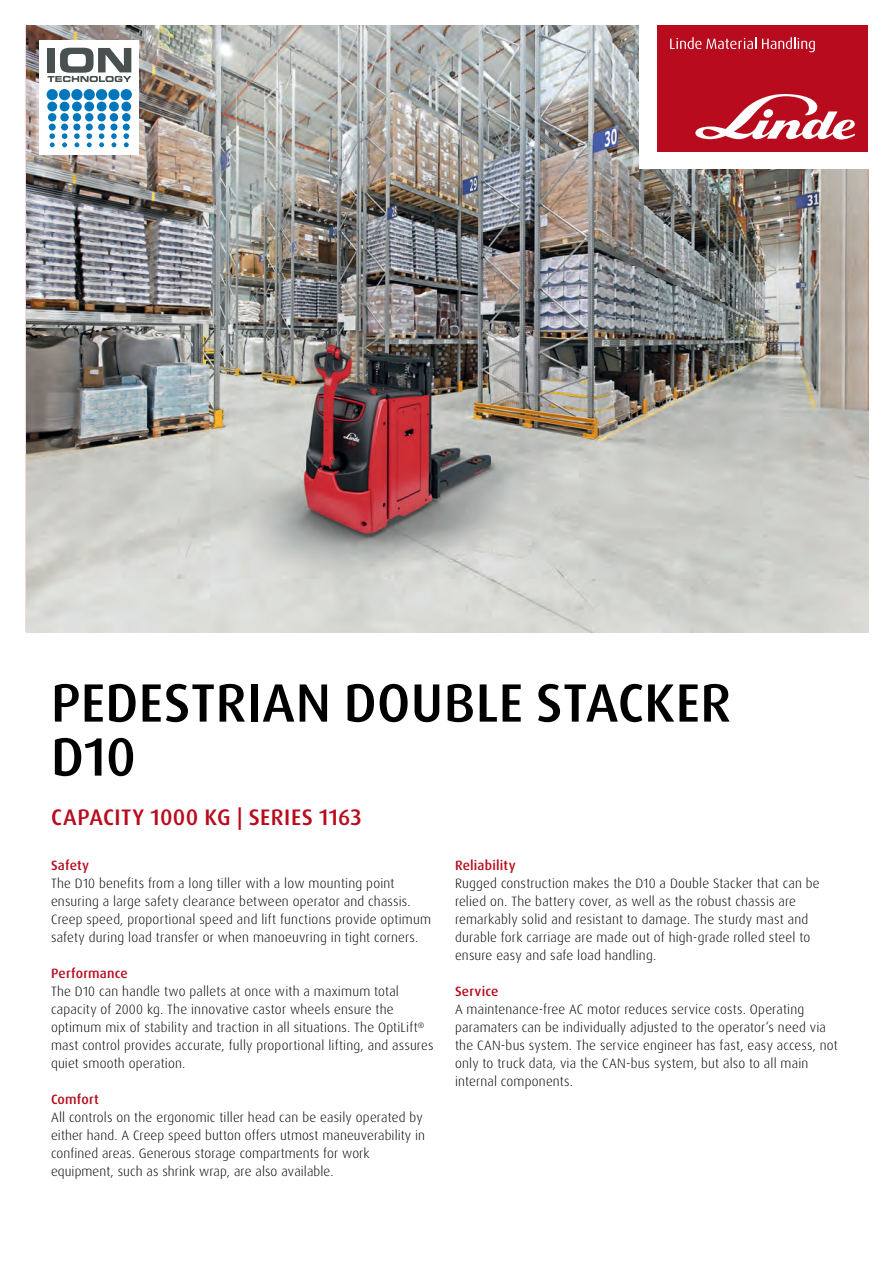
<style>
.page{position:relative;width:893px;height:1263px;background:#fff}
.page>*{position:absolute;margin:0;border:0;box-sizing:border-box;transform-origin:0 0}
.t1{font:500 54px/54px "Dax Pro";letter-spacing:.005em;color:#000}
.t2{font:500 22.5px "Dax Pro";letter-spacing:.02em;color:#b80c1e}
.t3{font:300 13.5px/18px "Dax Pro";letter-spacing:.01em;color:#000}
.t4{font:500 13.5px "Dax Pro";letter-spacing:.015em;color:#b80c1e}
</style>
<div class="page">
<img style="left:26px;top:25px;width:843px;height:607px">
<div style="left:39px;top:40px;width:100px;height:115px;background:#fff"></div>
<div style="left:47px;top:102px;width:10px;height:9px;background:#0077ba;border-radius:50%"></div>
<div style="left:48px;top:113px;width:8px;height:8px;background:#0077ba;border-radius:50%"></div>
<div style="left:49px;top:124px;width:7px;height:7px;background:#0077ba;border-radius:50%"></div>
<svg style="left:49px;top:133px;width:6px;height:14px"></svg>
<div style="left:60px;top:102px;width:9px;height:9px;background:#0077ba;border-radius:50%"></div>
<div style="left:60px;top:113px;width:9px;height:8px;background:#0077ba;border-radius:50%"></div>
<div style="left:61px;top:124px;width:7px;height:7px;background:#0077ba;border-radius:50%"></div>
<svg style="left:62px;top:133px;width:5px;height:14px"></svg>
<div style="left:72px;top:102px;width:10px;height:9px;background:#0077ba;border-radius:50%"></div>
<div style="left:73px;top:113px;width:8px;height:8px;background:#0077ba;border-radius:50%"></div>
<div style="left:73px;top:124px;width:7px;height:7px;background:#0077ba;border-radius:50%"></div>
<svg style="left:74px;top:133px;width:6px;height:14px"></svg>
<div style="left:84px;top:102px;width:10px;height:9px;background:#0077ba;border-radius:50%"></div>
<div style="left:85px;top:113px;width:8px;height:8px;background:#0077ba;border-radius:50%"></div>
<div style="left:86px;top:124px;width:7px;height:7px;background:#0077ba;border-radius:50%"></div>
<svg style="left:86px;top:133px;width:6px;height:14px"></svg>
<div style="left:97px;top:102px;width:9px;height:9px;background:#0077ba;border-radius:50%"></div>
<div style="left:97px;top:113px;width:9px;height:8px;background:#0077ba;border-radius:50%"></div>
<div style="left:98px;top:124px;width:7px;height:7px;background:#0077ba;border-radius:50%"></div>
<svg style="left:99px;top:133px;width:5px;height:14px"></svg>
<div style="left:109px;top:102px;width:10px;height:9px;background:#0077ba;border-radius:50%"></div>
<div style="left:110px;top:113px;width:8px;height:8px;background:#0077ba;border-radius:50%"></div>
<div style="left:110px;top:124px;width:7px;height:7px;background:#0077ba;border-radius:50%"></div>
<svg style="left:111px;top:133px;width:6px;height:14px"></svg>
<div style="left:121px;top:102px;width:10px;height:9px;background:#0077ba;border-radius:50%"></div>
<div style="left:47px;top:89px;width:11px;height:11px;background:#0077ba;border-radius:50%"></div>
<div style="left:59px;top:89px;width:11px;height:11px;background:#0077ba;border-radius:50%"></div>
<div style="left:71px;top:89px;width:12px;height:11px;background:#0077ba;border-radius:50%"></div>
<div style="left:84px;top:89px;width:11px;height:11px;background:#0077ba;border-radius:50%"></div>
<div style="left:96px;top:89px;width:11px;height:11px;background:#0077ba;border-radius:50%"></div>
<div style="left:108px;top:89px;width:12px;height:11px;background:#0077ba;border-radius:50%"></div>
<div style="left:121px;top:89px;width:11px;height:11px;background:#0077ba;border-radius:50%"></div>
<div style="left:122px;top:113px;width:8px;height:8px;background:#0077ba;border-radius:50%"></div>
<div style="left:123px;top:124px;width:7px;height:7px;background:#0077ba;border-radius:50%"></div>
<svg style="left:123px;top:133px;width:6px;height:14px"></svg>
<svg style="left:48px;top:48px;width:83px;height:34px"></svg>
<div style="left:640px;top:0;width:253px;height:169px;background:#fff"></div>
<div style="left:657px;top:26px;width:210px;height:126px;background:#b80c1e"></div>
<svg style="left:695px;top:94px;width:160px;height:46px"></svg>
<svg style="left:670px;top:37px;width:86px;height:12px"></svg>
<svg style="left:762px;top:37px;width:53px;height:15px"></svg>
<h1 class="t1" style="left:51px;top:676px;width:682px">PEDESTRIAN DOUBLE STACKER<br>D10</h1>
<h2 class="t2" style="left:51px;top:803px;width:312px">CAPACITY 1000 KG | SERIES 1163</h2>
<p class="t4" style="left:51px;top:857px;width:40px">Safety</p>
<p class="t3" style="left:51px;top:874px;width:381px">The D10 benefits from a long tiller with a low mounting point ensuring a large safety clearance between operator and chassis.<br>Creep speed, proportional speed and lift functions provide optimum safety during load transfer or when manoeuvring in tight corners.</p>
<p class="t4" style="left:51px;top:965px;width:78px">Performance</p>
<p class="t3" style="left:51px;top:982px;width:384px">The D10 can handle two pallets at once with a maximum total capacity of 2000 kg. The innovative castor wheels ensure the optimum mix of stability and traction in all situations. The OptiLift<sup>® </sup>mast control provides accurate, fully proportional lifting, and assures quiet smooth operation.</p>
<p class="t4" style="left:51px;top:1091px;width:49px">Comfort</p>
<p class="t3" style="left:51px;top:1108px;width:376px">All controls on the ergonomic tiller head can be easily operated by either hand. A Creep speed button offers utmost maneuverability in confined areas. Generous storage compartments for work equipment, such as shrink wrap, are also available.</p>
<p class="t4" style="left:455px;top:857px;width:62px">Reliability</p>
<p class="t3" style="left:455px;top:874px;width:366px">Rugged construction makes the D10 a Double Stacker that can be relied on. The battery cover, as well as the robust chassis are remarkably solid and resistant to damage. The sturdy mast and durable fork carriage are made out of high-grade rolled steel to ensure easy and safe load handling.</p>
<p class="t4" style="left:455px;top:983px;width:45px">Service</p>
<p class="t3" style="left:455px;top:1000px;width:384px">A maintenance-free AC motor reduces service costs. Operating paramaters can be individually adjusted to the operator‘s need via the CAN-bus system. The service engineer has fast, easy access, not only to truck data, via the CAN-bus system, but also to all main internal components.</p>
</div>
